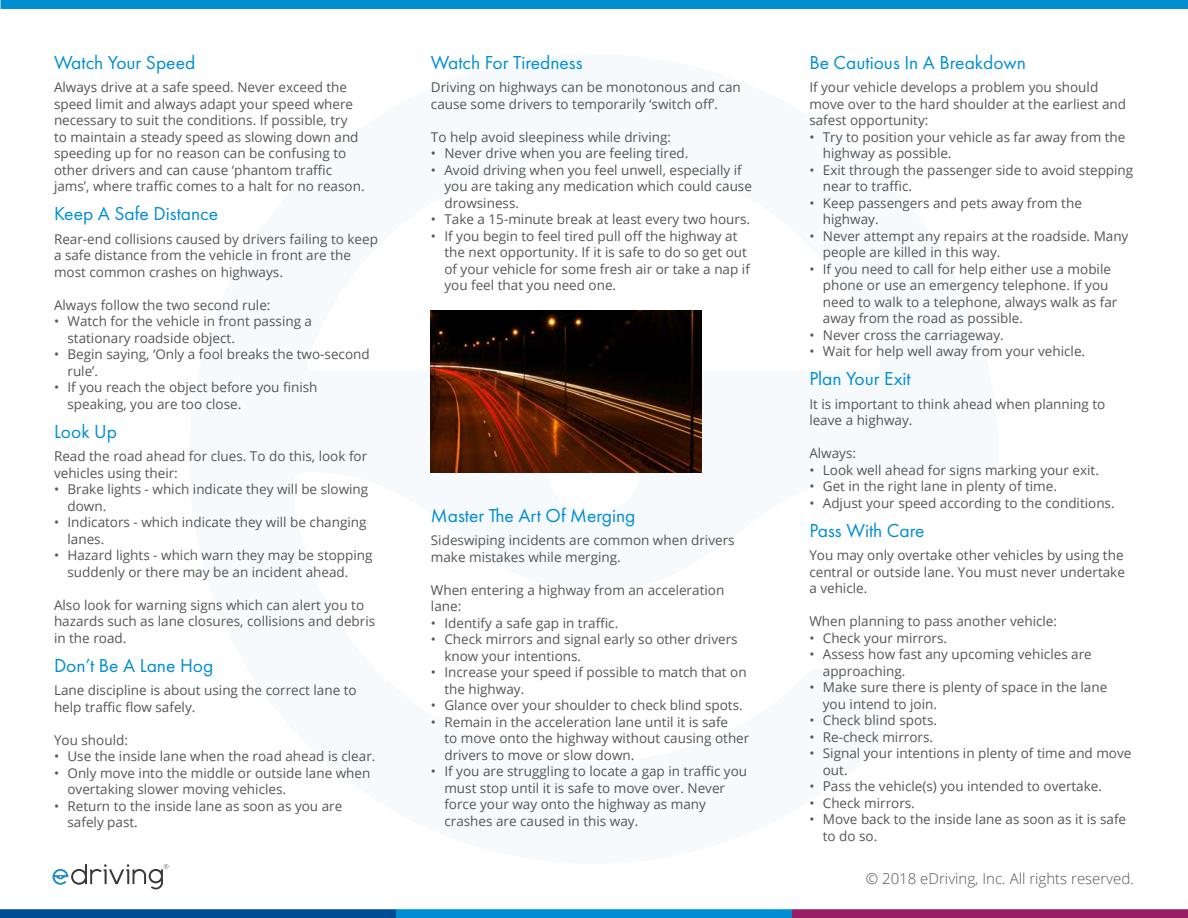
<style>
.page{position:relative;width:1188px;height:918px;background:#fff}
.page>*{position:absolute;margin:0;border:0;box-sizing:border-box;transform-origin:0 0}
.t1{font:19.5px "Futura PT";color:#008ed3}
.t2{font:300 15px "Open Sans";color:#545555}
.Body_Copy{font:13.5px/16.5px "Open Sans";color:#545555}
</style>
<div class="page">
<div style="left:0;top:909px;width:396px;height:9px;background:#004c97"></div>
<div style="left:396px;top:909px;width:396px;height:9px;background:#008ed3"></div>
<div style="left:792px;top:909px;width:396px;height:9px;background:#991e66"></div>
<div style="left:1px;top:0;width:1187px;height:9px;background:#008ed3"></div>
<svg style="left:52px;top:864px;width:117px;height:25px"></svg>
<img style="left:431px;top:310px;width:271px;height:162px">
<p class="t1" style="left:54px;top:51px;width:143px">Watch Your Speed</p>
<p class="Body_Copy" style="left:54px;top:79px;width:306px">Always drive at a safe speed. Never exceed the speed limit and always adapt your speed where necessary to suit the conditions. If possible, try to maintain a steady speed as slowing down and speeding up for no reason can be confusing to other drivers and can cause ‘phantom traffic</p>
<p class="Body_Copy" style="left:54px;top:178px;width:312px">jams’, where traffic comes to a halt for no reason.</p>
<p class="t1" style="left:54px;top:202px;width:166px">Keep A Safe Distance</p>
<p class="Body_Copy" style="left:54px;top:230px;width:326px">Rear-end collisions caused by drivers failing to keep a safe distance from the vehicle in front are the most common crashes on highways.</p>
<p class="Body_Copy" style="left:54px;top:296px;width:218px">Always follow the two second rule:</p>
<p class="Body_Copy" style="left:68px;top:313px;width:246px;text-indent:-14px">• Watch for the vehicle in front passing a stationary roadside object.</p>
<p class="Body_Copy" style="left:68px;top:346px;width:304px;text-indent:-14px">• Begin saying, ‘Only a fool breaks the two-second rule’.</p>
<p class="Body_Copy" style="left:68px;top:379px;width:252px;text-indent:-14px">• If you reach the object before you finish speaking, you are too close.</p>
<p class="t1" style="left:54px;top:420px;width:65px">Look Up</p>
<p class="Body_Copy" style="left:54px;top:448px;width:315px">Read the road ahead for clues. To do this, look for vehicles using their:</p>
<p class="Body_Copy" style="left:68px;top:481px;width:302px;text-indent:-14px">• Brake lights - which indicate they will be slowing down.</p>
<p class="Body_Copy" style="left:68px;top:514px;width:301px;text-indent:-14px">• Indicators - which indicate they will be changing lanes.</p>
<p class="Body_Copy" style="left:68px;top:547px;width:307px;text-indent:-14px">• Hazard lights - which warn they may be stopping suddenly or there may be an incident ahead.</p>
<p class="Body_Copy" style="left:54px;top:596px;width:323px">Also look for warning signs which can alert you to hazards such as lane closures, collisions and debris in the road.</p>
<p class="t1" style="left:54px;top:654px;width:161px">Don’t Be A Lane Hog</p>
<p class="Body_Copy" style="left:54px;top:682px;width:304px">Lane discipline is about using the correct lane to help traffic flow safely.</p>
<p class="Body_Copy" style="left:54px;top:731px;width:75px">You should:</p>
<p class="Body_Copy" style="left:54px;top:748px;width:323px">• Use the inside lane when the road ahead is clear.</p>
<p class="Body_Copy" style="left:68px;top:764px;width:304px;text-indent:-14px">• Only move into the middle or outside lane when overtaking slower moving vehicles.</p>
<p class="Body_Copy" style="left:68px;top:797px;width:276px;text-indent:-14px">• Return to the inside lane as soon as you are safely past.</p>
<p class="t1" style="left:431px;top:51px;width:153px">Watch For Tiredness</p>
<p class="Body_Copy" style="left:431px;top:79px;width:311px">Driving on highways can be monotonous and can cause some drivers to temporarily ‘switch off’.</p>
<p class="Body_Copy" style="left:431px;top:128px;width:242px">To help avoid sleepiness while driving:</p>
<p class="Body_Copy" style="left:431px;top:145px;width:259px">• Never drive when you are feeling tired.</p>
<p class="Body_Copy" style="left:444px;top:161px;width:309px;text-indent:-14px">• Avoid driving when you feel unwell, especially if you are taking any medication which could cause drowsiness.</p>
<p class="Body_Copy" style="left:431px;top:211px;width:321px">• Take a 15-minute break at least every two hours.</p>
<p class="Body_Copy" style="left:444px;top:227px;width:307px;text-indent:-14px">• If you begin to feel tired pull off the highway at the next opportunity. If it is safe to do so get out of your vehicle for some fresh air or take a nap if you feel that you need one.</p>
<p class="t1" style="left:431px;top:504px;width:206px">Master The Art Of Merging</p>
<p class="Body_Copy" style="left:431px;top:532px;width:305px">Sideswiping incidents are common when drivers make mistakes while merging.</p>
<p class="Body_Copy" style="left:431px;top:581px;width:295px">When entering a highway from an acceleration lane:</p>
<p class="Body_Copy" style="left:431px;top:614px;width:189px">• Identify a safe gap in traffic.</p>
<p class="Body_Copy" style="left:444px;top:631px;width:295px;text-indent:-14px">• Check mirrors and signal early so other drivers know your intentions.</p>
<p class="Body_Copy" style="left:444px;top:664px;width:304px;text-indent:-14px">• Increase your speed if possible to match that on the highway.</p>
<p class="Body_Copy" style="left:431px;top:697px;width:313px">• Glance over your shoulder to check blind spots.</p>
<p class="Body_Copy" style="left:444px;top:713px;width:306px;text-indent:-14px">• Remain in the acceleration lane until it is safe<br>to move onto the highway without causing other drivers to move or slow down.</p>
<p class="Body_Copy" style="left:444px;top:763px;width:304px;text-indent:-14px">• If you are struggling to locate a gap in traffic you must stop until it is safe to move over. Never force your way onto the highway as many crashes are caused in this way.</p>
<p class="t1" style="left:809px;top:51px;width:218px">Be Cautious In A Breakdown</p>
<p class="Body_Copy" style="left:809px;top:79px;width:318px">If your vehicle develops a problem you should move over to the hard shoulder at the earliest and safest opportunity:</p>
<p class="Body_Copy" style="left:823px;top:128px;width:304px;text-indent:-14px">• Try to position your vehicle as far away from the highway as possible.</p>
<p class="Body_Copy" style="left:823px;top:161px;width:312px;text-indent:-14px">• Exit through the passenger side to avoid stepping near to traffic.</p>
<p class="Body_Copy" style="left:823px;top:194px;width:261px;text-indent:-14px">• Keep passengers and pets away from the highway.</p>
<p class="Body_Copy" style="left:823px;top:227px;width:307px;text-indent:-14px">• Never attempt any repairs at the roadside. Many people are killed in this way.</p>
<p class="Body_Copy" style="left:823px;top:260px;width:296px;text-indent:-14px">• If you need to call for help either use a mobile phone or use an emergency telephone. If you need to walk to a telephone, always walk as far away from the road as possible.</p>
<p class="Body_Copy" style="left:809px;top:326px;width:196px">• Never cross the carriageway.</p>
<p class="Body_Copy" style="left:809px;top:343px;width:277px">• Wait for help well away from your vehicle.</p>
<p class="t1" style="left:809px;top:367px;width:103px">Plan Your Exit</p>
<p class="Body_Copy" style="left:809px;top:395px;width:298px">It is important to think ahead when planning to leave a highway.</p>
<p class="Body_Copy" style="left:809px;top:445px;width:48px">Always:</p>
<p class="Body_Copy" style="left:809px;top:461px;width:291px">• Look well ahead for signs marking your exit.</p>
<p class="Body_Copy" style="left:809px;top:478px;width:249px">• Get in the right lane in plenty of time.</p>
<p class="Body_Copy" style="left:809px;top:494px;width:307px">• Adjust your speed according to the conditions.</p>
<p class="t1" style="left:809px;top:519px;width:117px">Pass With Care</p>
<p class="Body_Copy" style="left:809px;top:547px;width:317px;text-align:justify">You may only overtake other vehicles by using the central or outside lane. You must never undertake a vehicle.</p>
<p class="Body_Copy" style="left:809px;top:613px;width:249px">When planning to pass another vehicle:</p>
<p class="Body_Copy" style="left:809px;top:629px;width:139px">• Check your mirrors.</p>
<p class="Body_Copy" style="left:823px;top:646px;width:271px;text-indent:-14px">• Assess how fast any upcoming vehicles are approaching.</p>
<p class="Body_Copy" style="left:823px;top:679px;width:286px;text-indent:-14px">• Make sure there is plenty of space in the lane you intend to join.</p>
<p class="Body_Copy" style="left:809px;top:712px;width:129px">• Check blind spots.</p>
<p class="Body_Copy" style="left:809px;top:728px;width:125px">• Re-check mirrors.</p>
<p class="Body_Copy" style="left:823px;top:745px;width:310px;text-indent:-14px">• Signal your intentions in plenty of time and move out.</p>
<p class="Body_Copy" style="left:809px;top:778px;width:294px">• Pass the vehicle(s) you intended to overtake.</p>
<p class="Body_Copy" style="left:809px;top:794px;width:107px">• Check mirrors.</p>
<p class="Body_Copy" style="left:823px;top:811px;width:305px;text-indent:-14px">• Move back to the inside lane as soon as it is safe to do so.</p>
<p class="t2" style="left:866px;top:868px;width:270px">© 2018 eDriving, Inc. All rights reserved.</p>
</div>
